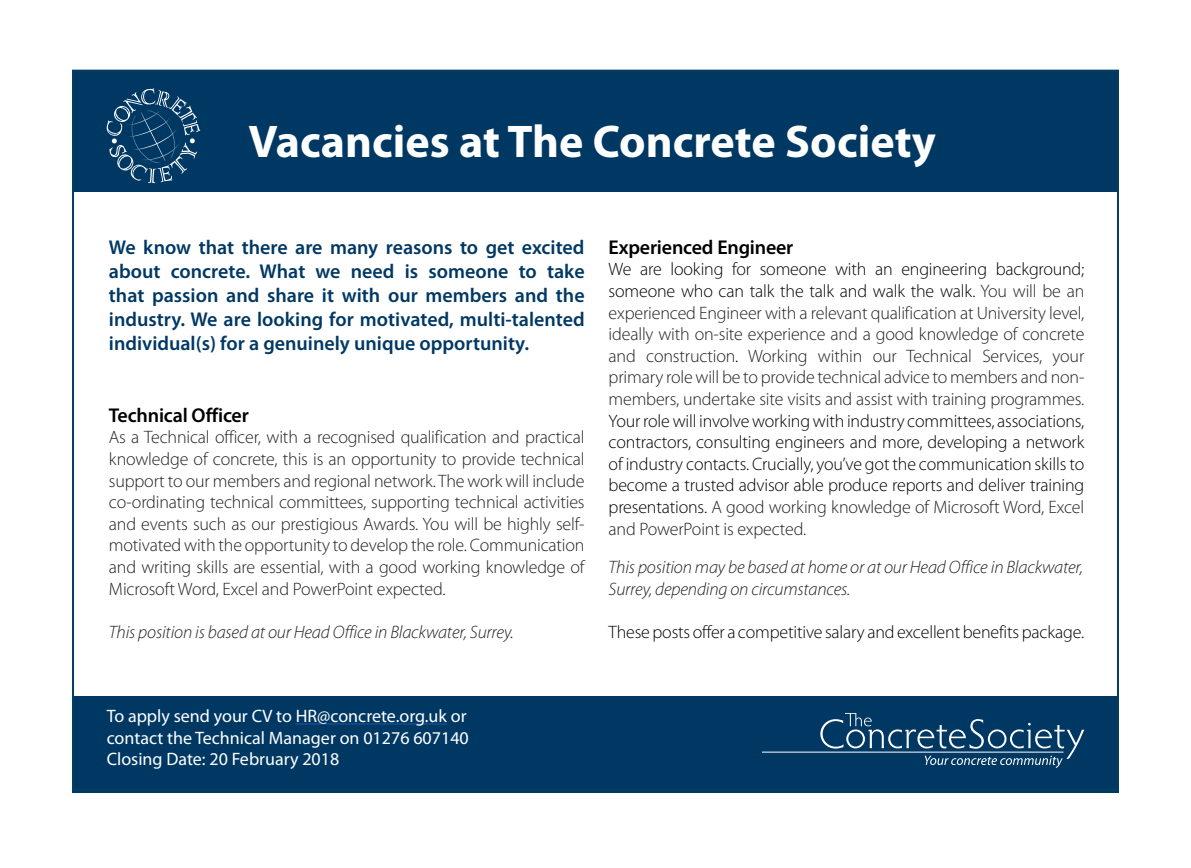
<style>
.page{position:relative;width:1191px;height:868px;background:#fff}
.page>*{position:absolute;margin:0;border:0;box-sizing:border-box;transform-origin:0 0}
.t1{font:700 46px "Myriad Pro";color:#fff}
.t2{font:600 20px/24px "Myriad Pro";color:#003864;text-align:justify}
.t3{font:600 20px "Myriad Pro";letter-spacing:-.01em;color:#000001}
.t4{font:300 18px/21.6px "Myriad Pro";letter-spacing:-.01em;color:#231f20;text-align:justify}
.t5{font:italic 300 18px/21.6px "Myriad Pro";letter-spacing:-.01em;color:#231f20}
.t6{font:18px/21.6px "Myriad Pro";color:#fff}
.t7{font:300 18px "Myriad Pro";letter-spacing:-.01em;color:#000001}
.s1{color:#000001}
</style>
<div class="page">
<div style="left:72px;top:70px;width:1047px;height:122px;background:#003864"></div>
<div style="left:72px;top:696px;width:1047px;height:96px;background:#003864"></div>
<svg style="left:107px;top:88px;width:93px;height:95px"></svg>
<hr style="left:762px;top:751px;width:301px;height:1px;background:#fff">
<svg style="left:820px;top:712px;width:264px;height:55px"></svg>
<hr style="left:296px;top:723px;width:151px;height:1px;background:#1e56a6">
<p class="t1" style="left:248px;top:111px;width:689px">Vacancies at The Concrete Society</p>
<p class="t2" style="left:109px;top:234px;width:477px">We know that there are many reasons to get excited about concrete. What we need is someone to take that passion and share it with our members and the industry. We are looking for motivated, multi-talented individual(s) for a genuinely unique opportunity.</p>
<p class="t3" style="left:109px;top:402px;width:141px">Technical Officer</p>
<p class="t4" style="left:109px;top:426px;width:477px">As a Technical officer, with a recognised qualification and practical knowledge of concrete, this is an opportunity to provide technical support to our members and regional network. The work will include co-ordinating technical committees, supporting technical activities and events such as our prestigious Awards. You will be highly self&shy;motivated with the opportunity to develop the role. Communication and writing skills are essential, with a good working knowledge of Microsoft Word, Excel and PowerPoint expected.</p>
<p class="t5" style="left:109px;top:621px;width:406px">This position is based at our Head Office in Blackwater, Surrey.</p>
<p class="t3" style="left:608px;top:234px;width:186px">Experienced Engineer</p>
<p class="t4" style="left:608px;top:258px;width:477px"><span class="s1">We are looking for someone with an engineering background; someone who can talk the talk and walk the walk.</span> You will be an experienced Engineer with a relevant qualification at University level, ideally with on-site experience and a good knowledge of concrete and construction<span class="s1">.</span> Working within our Technical Services, your primary role will be to provide technical advice to members and non&shy;members, undertake site visits and assist with training programmes.<br><span class="s1">Your role will involve working with industry committees, associations, contractors, consulting engineers and more, developing a network of industry contacts. Crucially, you’ve got the communication skills to become a trusted advisor able produce reports and deliver training presentations.</span> A good working knowledge of Microsoft Word, Excel and PowerPoint is expected.</p>
<p class="t5" style="left:608px;top:556px;width:476px">This position may be based at home or at our Head Office in Blackwater,<br>Surrey, depending on circumstances.</p>
<p class="t7" style="left:608px;top:621px;width:477px">These posts offer a competitive salary and excellent benefits package.</p>
<p class="t6" style="left:107px;top:705px;width:364px">To apply send your CV to HR@concrete.org.uk or contact the Technical Manager on 01276 607140<br>Closing Date: 20 February 2018</p>
</div>
